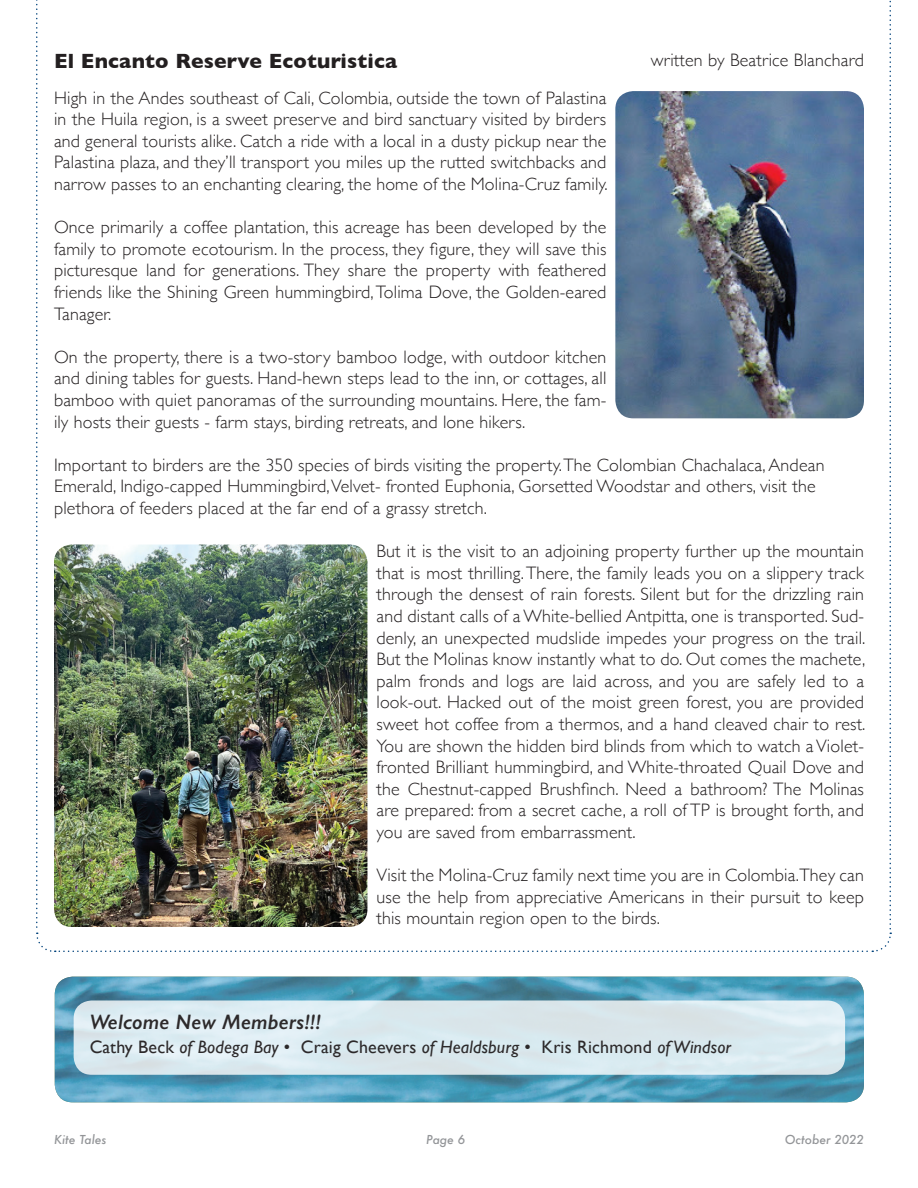
<style>
.page{position:relative;width:918px;height:1188px;background:#fff}
.page>*{position:absolute;margin:0;border:0;box-sizing:border-box;transform-origin:0 0}
.t1{font:700 21px "Gill Sans";letter-spacing:.01em;color:#231f20}
.t2{font:italic 600 21px "Gill Sans";letter-spacing:.01em;color:#231f20}
.t3{font:300 18px/21.6px "Gill Sans";letter-spacing:.01em;color:#231f20;text-align:justify}
.t4{font:18px "Gill Sans";letter-spacing:.01em;color:#231f20}
.t5{font:italic 500 12px "Futura";color:#939598}
.s1{font-style:italic}
</style>
<div class="page">
<img style="left:55px;top:977px;width:809px;height:125px">
<div style="left:74px;top:1000px;width:771px;height:75px;background:#d9eaef;border-radius:18px"></div>
<img style="left:36px;top:0;width:856px;height:952px">
<p class="t1" style="left:54px;top:45px;width:345px">El Encanto Reserve Ecoturistica</p>
<p class="t3" style="left:651px;top:49px;width:215px">written by Beatrice Blanchard</p>
<p class="t3" style="left:54px;top:86px;width:555px">High in the Andes southeast of Cali, Colombia, outside the town of Palastina in the Huila region, is a sweet preserve and bird sanctuary visited by birders and general tourists alike. Catch a ride with a local in a dusty pickup near the Palastina plaza, and they’ll transport you miles up the rutted switchbacks and narrow passes to an enchanting clearing, the home of the Molina-Cruz family.</p>
<p class="t3" style="left:54px;top:216px;width:554px">Once primarily a coffee plantation, this acreage has been developed by the family to promote ecotourism. In the process, they figure, they will save this picturesque land for generations. They share the property with feathered friends like the Shining Green hummingbird, Tolima Dove, the Golden-eared Tanager.</p>
<p class="t3" style="left:54px;top:345px;width:554px">On the property, there is a two-story bamboo lodge, with outdoor kitchen and dining tables for guests. Hand-hewn steps lead to the inn, or cottages, all bamboo with quiet panoramas of the surrounding mountains. Here, the fam&shy;ily hosts their guests - farm stays, birding retreats, and lone hikers.</p>
<p class="t3" style="left:54px;top:453px;width:772px;text-align:left">Important to birders are the 350 species of birds visiting the property. The Colombian Chachalaca, Andean<br>Emerald, Indigo-capped Hummingbird, Velvet- fronted Euphonia, Gorsetted Woodstar and others, visit the plethora of feeders placed at the far end of a grassy stretch.</p>
<p class="t3" style="left:376px;top:540px;width:491px">But it is the visit to an adjoining property further up the mountain that is most thrilling. There, the family leads you on a slippery track through the densest of rain forests. Silent but for the drizzling rain and distant calls of a White-bellied Antpitta, one is transported. Sud&shy;denly, an unexpected mudslide impedes your progress on the trail.<br>But the Molinas know instantly what to do. Out comes the machete, palm fronds and logs are laid across, and you are safely led to a look-out. Hacked out of the moist green forest, you are provided sweet hot coffee from a thermos, and a hand cleaved chair to rest.<br>You are shown the hidden bird blinds from which to watch a Violet&shy;fronted Brilliant hummingbird, and White-throated Quail Dove and the Chestnut-capped Brushfinch. Need a bathroom? The Molinas are prepared: from a secret cache, a roll of TP is brought forth, and you are saved from embarrassment.</p>
<p class="t3" style="left:376px;top:864px;width:489px">Visit the Molina-Cruz family next time you are in Colombia.They can use the help from appreciative Americans in their pursuit to keep this mountain region open to the birds.</p>
<p class="t2" style="left:89px;top:1009px;width:233px">Welcome New Members!!!</p>
<p class="t4" style="left:89px;top:1036px;width:643px">Cathy Beck <span class="s1">of Bodega Bay</span> • Craig Cheevers <span class="s1">of Healdsburg</span> • Kris Richmond <span class="s1">of Windsor</span></p>
<p class="t5" style="left:54px;top:1131px;width:54px">Kite Tales</p>
<p class="t5" style="left:426px;top:1131px;width:40px">Page 6</p>
<p class="t5" style="left:785px;top:1131px;width:81px">October 2022</p>
</div>
